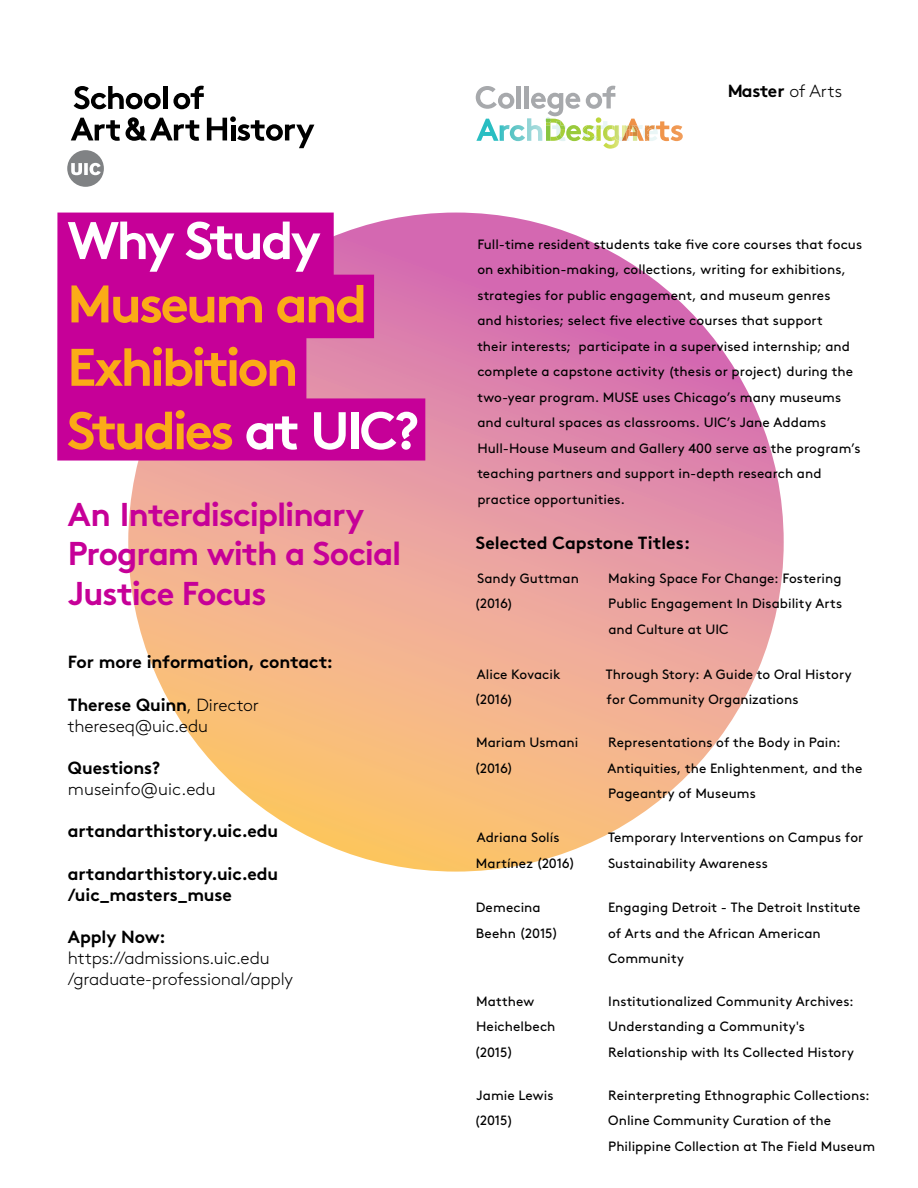
<style>
.page{position:relative;width:918px;height:1188px;background:#fff}
.page>*{position:absolute;margin:0;border:0;box-sizing:border-box;transform-origin:0 0}
.t1{font:700 52.8px/63.3px "Brown Pro";letter-spacing:-.055em;color:#fbab17}
.t2{font:700 52.8px "Brown Pro";letter-spacing:-.06em;color:#fff}
.t3{font:700 33px/39.6px "Brown Pro";letter-spacing:-.035em;color:#c60098}
.t4{font:700 17.55px/21.1px "Brown Pro";letter-spacing:-.005em;color:#000}
.t5{font:300 17.55px/21.1px "Brown Pro";letter-spacing:-.005em;color:#000}
.t6{font:13.5px/25.5px "Brown Pro";letter-spacing:.005em;color:#000}
.s1{color:#fff}
.s2{font-weight:700}
.s3{font-weight:300}
</style>
<div class="page">
<svg style="left:128px;top:213px;width:656px;height:659px;background:#eba198"></svg>
<svg style="left:57px;top:213px;width:368px;height:248px;background:#ca179c"></svg>
<svg style="left:74px;top:86px;width:87px;height:23px"></svg>
<hr style="left:163px;top:86px;width:4px;height:23px;background:#000">
<svg style="left:173px;top:86px;width:31px;height:23px"></svg>
<svg style="left:71px;top:118px;width:49px;height:23px"></svg>
<svg style="left:126px;top:117px;width:73px;height:24px"></svg>
<svg style="left:207px;top:116px;width:107px;height:32px"></svg>
<svg style="left:67px;top:150px;width:37px;height:37px"></svg>
<svg style="left:586px;top:86px;width:29px;height:23px"></svg>
<img style="left:671px;top:125px;width:12px;height:16px">
<img style="left:658px;top:121px;width:11px;height:20px">
<img style="left:603px;top:141px;width:16px;height:8px">
<svg style="left:476px;top:86px;width:104px;height:31px"></svg>
<img style="left:476px;top:117px;width:182px;height:24px">
<img style="left:510px;top:125px;width:15px;height:16px">
<img style="left:527px;top:118px;width:15px;height:23px">
<img style="left:603px;top:125px;width:16px;height:16px">
<img style="left:583px;top:125px;width:11px;height:16px">
<img style="left:566px;top:125px;width:15px;height:16px">
<svg style="left:637px;top:125px;width:2px;height:16px"></svg>
<img style="left:622px;top:125px;width:15px;height:16px">
<img style="left:596px;top:125px;width:5px;height:14px">
<img style="left:546px;top:119px;width:5px;height:22px">
<h1 class="t2" style="left:67px;top:198px;width:255px">Why Study</h1>
<h1 class="t1" style="left:67px;top:267px;width:354px">Museum and<br>Exhibition<br>Studies <span class="s1">at UIC?</span></h1>
<h2 class="t3" style="left:68px;top:491px;width:335px">An Interdisciplinary<br>Program with a Social<br>Justice Focus</h2>
<p class="t4" style="left:68px;top:650px;width:267px">For more information, contact:</p>
<p class="t5" style="left:68px;top:693px;width:193px"><span class="s2">Therese Quinn</span>, Director thereseq@uic.edu</p>
<p class="t4" style="left:68px;top:755px;width:94px">Questions?</p>
<p class="t5" style="left:68px;top:777px;width:149px">museinfo@uic.edu</p>
<p class="t4" style="left:68px;top:819px;width:212px">artandarthistory.uic.edu</p>
<p class="t4" style="left:68px;top:861px;width:212px">artandarthistory.uic.edu /uic_masters_muse</p>
<p class="t4" style="left:68px;top:924px;width:99px">Apply Now:</p>
<p class="t5" style="left:68px;top:946px;width:227px">https://admissions.uic.edu /graduate-professional/apply</p>
<p class="t4" style="left:727px;top:79px;width:117px">Master <span class="s3">of Arts</span></p>
<p class="t6" style="left:477px;top:230px;width:386px">Full-time resident students take five core courses that focus on exhibition-making, collections, writing for exhibitions, strategies for public engagement, and museum genres<br>and histories; select five elective courses that support<br>their interests; participate in a supervised internship; and complete a capstone activity (thesis or project) during the two-year program. MUSE uses Chicago’s many museums and cultural spaces as classrooms. UIC’s Jane Addams Hull-House Museum and Gallery 400 serve as the program’s teaching partners and support in-depth research and practice opportunities.</p>
<p class="t4" style="left:476px;top:530px;width:216px">Selected Capstone Titles:</p>
<p class="t6" style="left:475px;top:564px;width:106px">Sandy Guttman (2016)</p>
<p class="t6" style="left:608px;top:564px;width:235px;text-align:justify">Making Space For Change: Fostering Public Engagement In Disability Arts and Culture at UIC</p>
<p class="t6" style="left:475px;top:660px;width:87px">Alice Kovacik (2016)</p>
<p class="t6" style="left:606px;top:660px;width:247px">Through Story: A Guide to Oral History for Community Organizations</p>
<p class="t6" style="left:475px;top:729px;width:105px">Mariam Usmani (2016)</p>
<p class="t6" style="left:608px;top:729px;width:256px">Representations of the Body in Pain:<br>Antiquities, the Enlightenment, and the<br>Pageantry of Museums</p>
<p class="t6" style="left:476px;top:824px;width:101px">Adriana Solís<br>Martínez (2016)</p>
<p class="t6" style="left:476px;top:894px;width:84px">Demecina<br>Beehn (2015)</p>
<p class="t6" style="left:608px;top:824px;width:257px">Temporary Interventions on Campus for<br>Sustainability Awareness</p>
<p class="t6" style="left:608px;top:894px;width:254px">Engaging Detroit - The Detroit Institute of Arts and the African American<br>Community</p>
<p class="t6" style="left:475px;top:987px;width:82px">Matthew<br>Heichelbech (2015)</p>
<p class="t6" style="left:608px;top:987px;width:247px">Institutionalized Community Archives:<br>Understanding a Community's<br>Relationship with Its Collected History</p>
<p class="t6" style="left:475px;top:1081px;width:81px">Jamie Lewis (2015)</p>
<p class="t6" style="left:608px;top:1081px;width:269px">Reinterpreting Ethnographic Collections:<br>Online Community Curation of the<br>Philippine Collection at The Field Museum</p>
</div>
